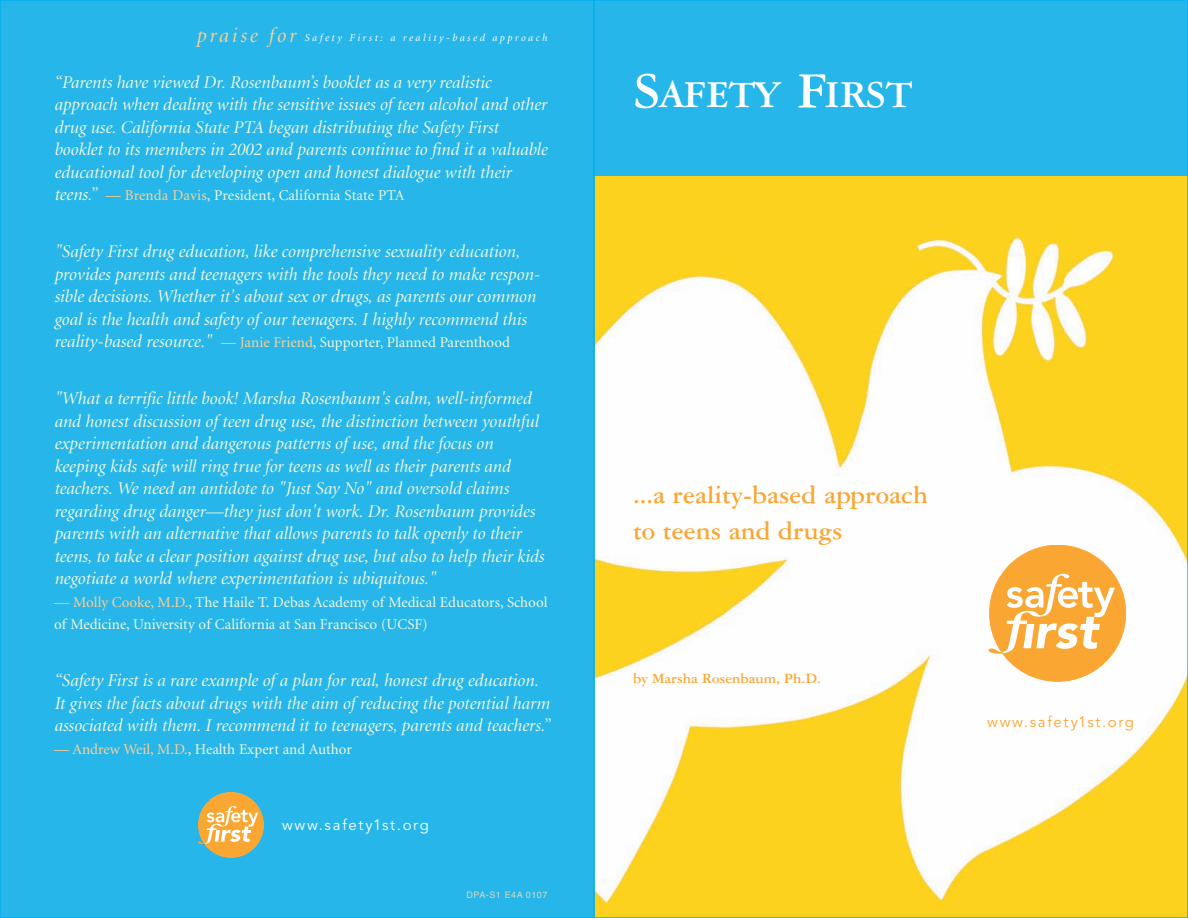
<style>
.page{position:relative;width:1188px;height:918px;background:#fff}
.page>*{position:absolute;margin:0;border:0;box-sizing:border-box;transform-origin:0 0}
.t1{font:700 40.5px "Garamond Three";color:#fff}
.t2{font:700 27px/36px "Garamond Three";color:#faa633}
.t3{font:italic 21px "Minion Display";letter-spacing:.14em;color:#fdcf94}
.t4{font:italic 18px/22.5px "Minion Display";color:#f1f6db}
.t5{font:15px/22.5px "Minion";color:#f1f6db}
.t6{font:700 15px "Garamond Three";color:#faa633}
.t7{font:15px "Avenir";letter-spacing:.11em;color:#faa633}
.t8{font:15px "Avenir";letter-spacing:.11em;color:#fff}
.t9{font:italic 10.5px "Minion";letter-spacing:.235em;color:#fff}
.t10{font:9px "Helvetica";letter-spacing:.055em;color:#dad7bd}
.s1{font-family:"Minion Display";font-style:italic;font-size:18px}
.s2{color:#fdcf94}
.s3{font-size:54px}
</style>
<div class="page">
<div style="left:594px;top:0;width:594px;height:918px;background:#26b6ea"></div>
<img style="left:596px;top:176px;width:590px;height:740px">
<svg style="left:989px;top:545px;width:137px;height:136px;background:#fbc57b"></svg>
<div style="left:0;top:0;width:594px;height:918px;background:#26b6ea"></div>
<svg style="left:198px;top:793px;width:65px;height:64px"></svg>
<p class="t3" style="left:196px;top:27px;width:101px">praise for</p>
<p class="t9" style="left:304px;top:33px;width:244px">Safety First: a reality-based approach</p>
<p class="t4" style="left:54px;top:72px;width:495px">“Parents have viewed Dr. Rosenbaum’s booklet as a very realistic approach when dealing with the sensitive issues of teen alcohol and other drug use. California State PTA began distributing the Safety First booklet to its members in 2002 and parents continue to find it a valuable educational tool for developing open and honest dialogue with their</p>
<p class="t5" style="left:54px;top:185px;width:352px"><span class="s1">teens.”</span> <span class="s2">— Brenda Davis</span>, President, California State PTA</p>
<p class="t4" style="left:54px;top:242px;width:487px">"Safety First drug education, like comprehensive sexuality education, provides parents and teenagers with the tools they need to make respon&shy;sible decisions. Whether it's about sex or drugs, as parents our common goal is the health and safety of our teenagers. I highly recommend this</p>
<p class="t5" style="left:54px;top:332px;width:458px"><span class="s1">reality-based resource."</span> <span class="s2">— Janie Friend</span>, Supporter, Planned Parenthood</p>
<p class="t4" style="left:54px;top:389px;width:491px">"What a terrific little book! Marsha Rosenbaum's calm, well-informed and honest discussion of teen drug use, the distinction between youthful experimentation and dangerous patterns of use, and the focus on keeping kids safe will ring true for teens as well as their parents and teachers. We need an antidote to "Just Say No" and oversold claims regarding drug danger—they just don't work. Dr. Rosenbaum provides parents with an alternative that allows parents to talk openly to their teens, to take a clear position against drug use, but also to help their kids negotiate a world where experimentation is ubiquitous."</p>
<p class="t5" style="left:54px;top:592px;width:495px"><span class="s2">— Molly Cooke, M.D.</span>, The Haile T. Debas Academy of Medical Educators, School of Medicine, University of California at San Francisco (UCSF)</p>
<p class="t4" style="left:54px;top:671px;width:498px">“Safety First is a rare example of a plan for real, honest drug education.<br>It gives the facts about drugs with the aim of reducing the potential harm associated with them. I recommend it to teenagers, parents and teachers.”</p>
<p class="t5" style="left:54px;top:739px;width:299px"><span class="s2">— Andrew Weil, M.D.</span>, Health Expert and Author</p>
<p class="t8" style="left:282px;top:819px;width:148px">www.safety1st.org</p>
<p class="t10" style="left:467px;top:891px;width:82px">DPA-S1 E4A 0107</p>
<h1 class="t1" style="left:633px;top:81px;width:281px"><span class="s3">S</span>AFETY <span class="s3">F</span>IRST</h1>
<h2 class="t2" style="left:633px;top:480px;width:297px">...a reality-based approach to teens and drugs</h2>
<p class="t6" style="left:633px;top:674px;width:189px">by Marsha Rosenbaum, Ph.D.</p>
<p class="t7" style="left:987px;top:716px;width:148px">www.safety1st.org</p>
</div>
